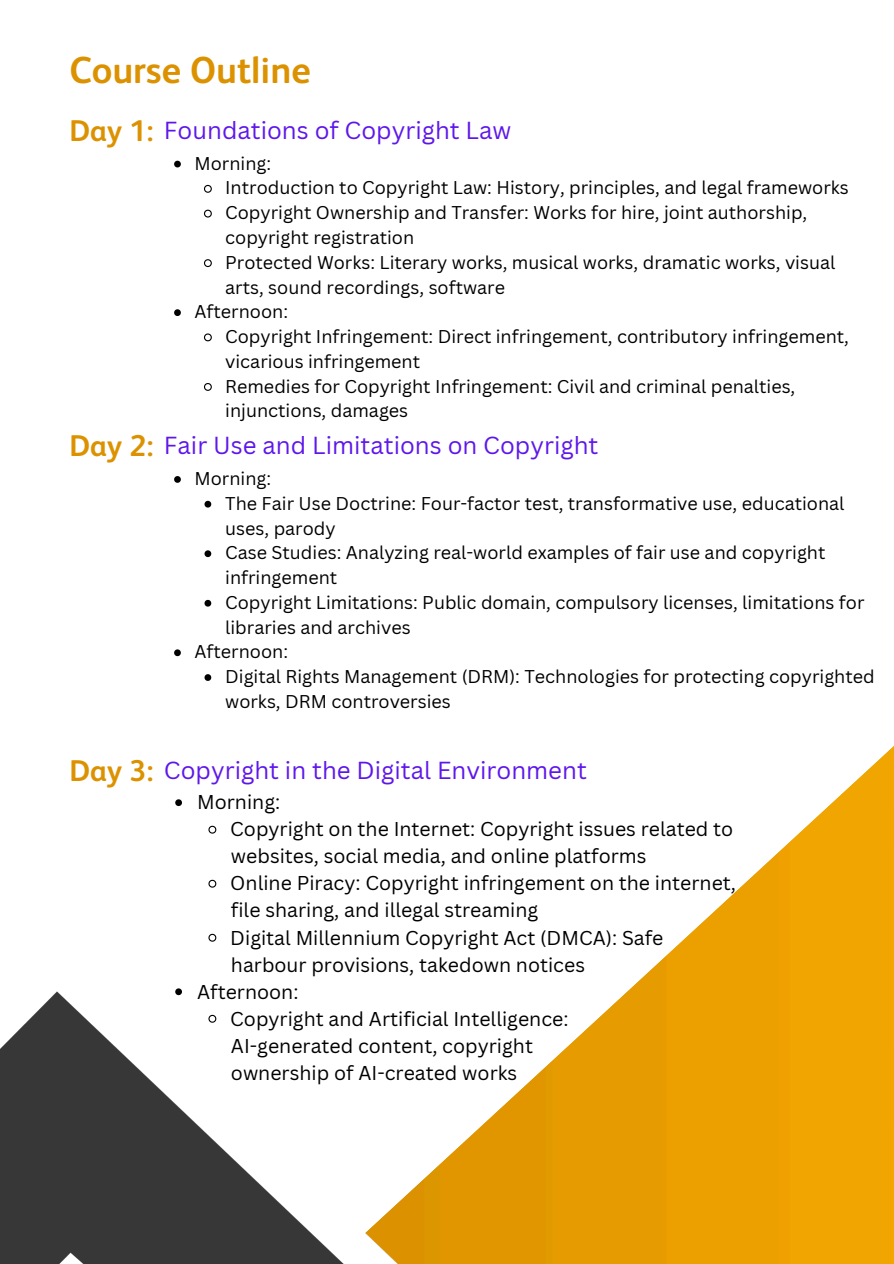
<style>
.page{position:relative;width:894px;height:1264px;background:#fff}
.page>*{position:absolute;margin:0;border:0;box-sizing:border-box;transform-origin:0 0}
.t1{font:700 37.5px "FS Albert Arabic";color:#dc9200}
.t2{font:700 30px "FS Albert Arabic";color:#dc9200}
.t3{font:24px "Canva Sans";color:#5e17eb}
.t4{font:19.5px "Canva Sans";color:#000}
.t5{font:18px/24.8px "Canva Sans";color:#000}
</style>
<div class="page">
<img style="left:0;top:991px;width:893px;height:272px">
<svg style="left:164px;top:500px;width:729px;height:751px"></svg>
<svg style="left:174px;top:161px;width:7px;height:6px"></svg>
<svg style="left:204px;top:184px;width:8px;height:9px"></svg>
<svg style="left:204px;top:209px;width:8px;height:9px"></svg>
<svg style="left:204px;top:259px;width:8px;height:9px"></svg>
<svg style="left:174px;top:309px;width:7px;height:7px"></svg>
<svg style="left:204px;top:333px;width:8px;height:9px"></svg>
<svg style="left:204px;top:383px;width:8px;height:8px"></svg>
<svg style="left:174px;top:476px;width:7px;height:7px"></svg>
<svg style="left:204px;top:501px;width:7px;height:6px"></svg>
<svg style="left:204px;top:550px;width:7px;height:7px"></svg>
<svg style="left:204px;top:600px;width:7px;height:6px"></svg>
<svg style="left:174px;top:649px;width:7px;height:7px"></svg>
<svg style="left:204px;top:674px;width:7px;height:7px"></svg>
<svg style="left:175px;top:799px;width:7px;height:7px"></svg>
<svg style="left:207px;top:825px;width:10px;height:9px"></svg>
<svg style="left:207px;top:879px;width:10px;height:9px"></svg>
<svg style="left:207px;top:933px;width:10px;height:9px"></svg>
<svg style="left:175px;top:988px;width:7px;height:7px"></svg>
<svg style="left:207px;top:1014px;width:10px;height:9px"></svg>
<p class="t1" style="left:69px;top:48px;width:243px">Course Outline</p>
<p class="t2" style="left:69px;top:113px;width:86px">Day 1:</p>
<p class="t3" style="left:164px;top:113px;width:349px">Foundations of Copyright Law</p>
<p class="t5" style="left:194px;top:150px;width:78px">Morning:</p>
<p class="t5" style="left:225px;top:175px;width:625px">Introduction to Copyright Law: History, principles, and legal frameworks</p>
<p class="t5" style="left:225px;top:200px;width:583px">Copyright Ownership and Transfer: Works for hire, joint authorship, copyright registration</p>
<p class="t5" style="left:225px;top:249px;width:611px">Protected Works: Literary works, musical works, dramatic works, visual arts, sound recordings, software</p>
<h3 class="t5" style="left:194px;top:299px;width:95px">Afternoon:</h3>
<h2 class="t5" style="left:225px;top:324px;width:625px">Copyright Infringement: Direct infringement, contributory infringement, vicarious infringement</h2>
<p class="t5" style="left:225px;top:373px;width:571px">Remedies for Copyright Infringement: Civil and criminal penalties, injunctions, damages</p>
<p class="t2" style="left:69px;top:428px;width:86px">Day 2:</p>
<p class="t3" style="left:164px;top:429px;width:436px">Fair Use and Limitations on Copyright</p>
<p class="t5" style="left:194px;top:465px;width:78px">Morning:</p>
<p class="t5" style="left:225px;top:490px;width:620px">The Fair Use Doctrine: Four-factor test, transformative use, educational uses, parody</p>
<p class="t5" style="left:225px;top:540px;width:601px">Case Studies: Analyzing real-world examples of fair use and copyright infringement</p>
<h3 class="t5" style="left:225px;top:589px;width:640px">Copyright Limitations: Public domain, compulsory licenses, limitations for libraries and archives</h3>
<p class="t5" style="left:194px;top:639px;width:95px">Afternoon:</p>
<p class="t5" style="left:225px;top:663px;width:650px">Digital Rights Management (DRM): Technologies for protecting copyrighted works, DRM controversies</p>
<p class="t2" style="left:69px;top:753px;width:86px">Day 3:</p>
<p class="t3" style="left:164px;top:753px;width:424px">Copyright in the Digital Environment</p>
<p class="t4" style="left:197px;top:788px;width:85px">Morning:</p>
<p class="t4" style="left:230px;top:815px;width:504px">Copyright on the Internet: Copyright issues related to</p>
<p class="t4" style="left:231px;top:842px;width:417px">websites, social media, and online platforms</p>
<p class="t4" style="left:230px;top:869px;width:507px">Online Piracy: Copyright infringement on the internet,</p>
<p class="t4" style="left:231px;top:896px;width:309px">file sharing, and illegal streaming</p>
<p class="t4" style="left:230px;top:923px;width:434px">Digital Millennium Copyright Act (DMCA): Safe</p>
<p class="t4" style="left:231px;top:950px;width:355px">harbour provisions, takedown notices</p>
<p class="t4" style="left:197px;top:977px;width:103px">Afternoon:</p>
<p class="t4" style="left:230px;top:1004px;width:339px">Copyright and Artificial Intelligence:</p>
<p class="t4" style="left:231px;top:1031px;width:303px">AI-generated content, copyright</p>
<p class="t4" style="left:231px;top:1058px;width:288px">ownership of AI-created works</p>
</div>
